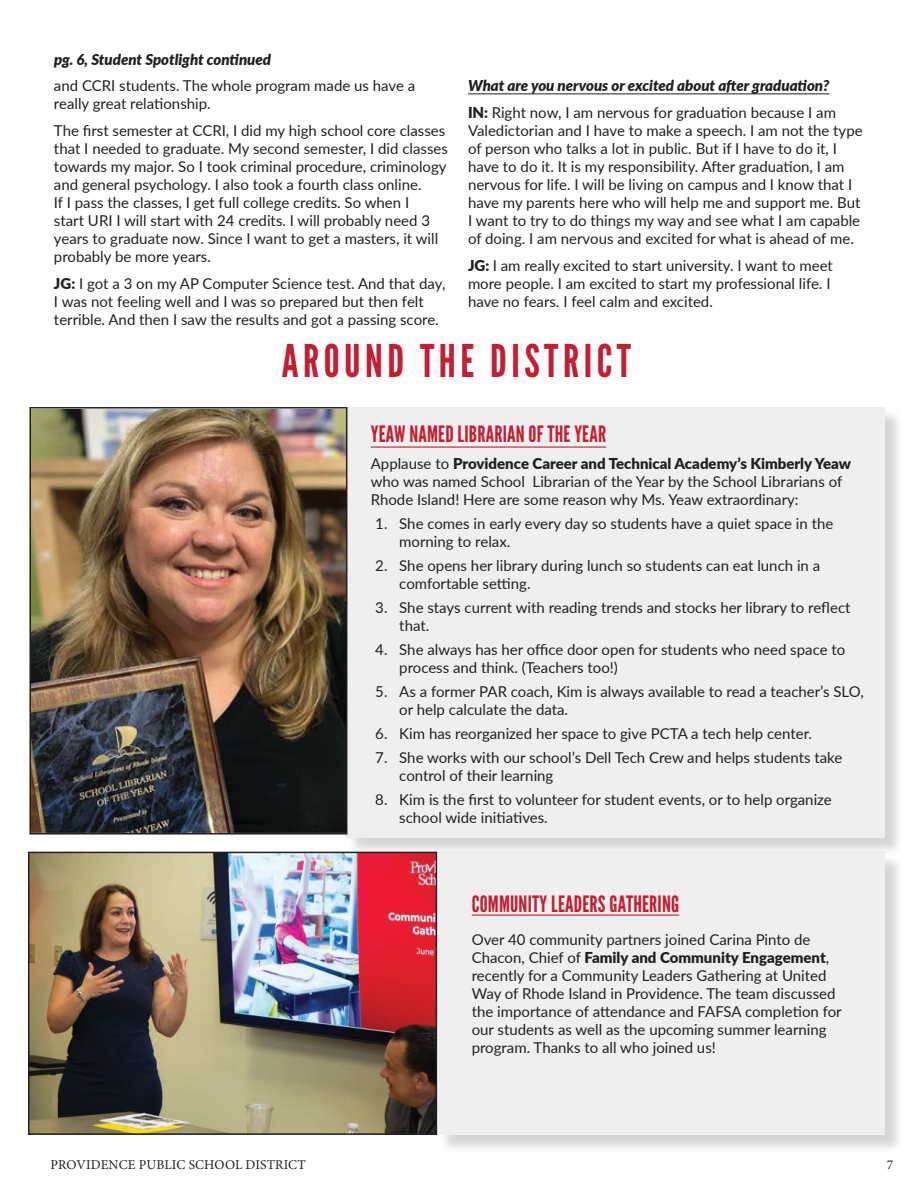
<style>
.page{position:relative;width:918px;height:1188px;background:#fff}
.page>*{position:absolute;margin:0;border:0;box-sizing:border-box;transform-origin:0 0}
.t1{font:45px "League Gothic";letter-spacing:.1em;color:#c31f32}
.t2{font:22.5px "League Gothic";letter-spacing:.01em;color:#c31f32}
.t3{font:15px/18px "Lato";color:#231f20}
.t4{font:italic 900 15px/27px "Lato";color:#231f20}
.t5{font:13.5px "Minion Pro";letter-spacing:.01em;color:#231f20}
.s1{font-weight:900}
.s2{font-style:normal}
.s3{font-weight:400;font-style:normal}
</style>
<div class="page">
<div style="left:348px;top:409px;width:556px;height:447px;background:#231f20;opacity:.35"></div>
<div style="left:346px;top:407px;width:539px;height:431px;background:#efefef"></div>
<img style="left:32px;top:410px;width:312px;height:422px">
<div style="left:29px;top:407px;width:318px;height:428px;border:2px solid #231f20"></div>
<hr style="left:371px;top:446px;width:235px;height:2px;background:#c31f32">
<hr style="left:468px;top:94px;width:362px;height:1px;background:#231f20">
<img style="left:31px;top:855px;width:403px;height:277px">
<div style="left:28px;top:852px;width:409px;height:283px;border:2px solid #231f20"></div>
<div style="left:440px;top:854px;width:464px;height:300px;background:#231f20;opacity:.35"></div>
<div style="left:437px;top:852px;width:448px;height:283px;background:#efefef"></div>
<hr style="left:472px;top:914px;width:207px;height:2px;background:#c31f32">
<p class="t4" style="left:54px;top:45px;width:219px">pg. 6, Student Spotlight continued</p>
<p class="t3" style="left:54px;top:76px;width:363px">and CCRI students. The whole program made us have a really great relationship.</p>
<p class="t3" style="left:54px;top:121px;width:396px">The first semester at CCRI, I did my high school core classes that I needed to graduate. My second semester, I did classes towards my major. So I took criminal procedure, criminology and general psychology. I also took a fourth class online.<br>If I pass the classes, I get full college credits. So when I<br>start URI I will start with 24 credits. I will probably need 3 years to graduate now. Since I want to get a masters, it will probably be more years.</p>
<p class="t3" style="left:54px;top:274px;width:393px"><span class="s1">JG:</span> I got a 3 on my AP Computer Science test. And that day,<br>I was not feeling well and I was so prepared but then felt terrible. And then I saw the results and got a passing score.</p>
<p class="t4" style="left:468px;top:71px;width:370px">What are you nervous or excited about after graduation?<br><span class="s2">IN:</span> <span class="s3">Right now, I am nervous for graduation because I am</span></p>
<p class="t3" style="left:468px;top:121px;width:396px">Valedictorian and I have to make a speech. I am not the type of person who talks a lot in public. But if I have to do it, I have to do it. It is my responsibility. After graduation, I am nervous for life. I will be living on campus and I know that I have my parents here who will help me and support me. But I want to try to do things my way and see what I am capable of doing. I am nervous and excited for what is ahead of me.</p>
<p class="t3" style="left:468px;top:256px;width:366px"><span class="s1">JG:</span> I am really excited to start university. I want to meet more people. I am excited to start my professional life. I have no fears. I feel calm and excited.</p>
<h1 class="t1" style="left:282px;top:334px;width:351px">AROUND THE DISTRICT</h1>
<h2 class="t2" style="left:371px;top:420px;width:237px">YEAW NAMED LIBRARIAN OF THE YEAR</h2>
<p class="t3" style="left:371px;top:453px;width:482px">Applause to <span class="s1">Providence Career and Technical Academy’s Kimberly Yeaw </span>who was named School Librarian of the Year by the School Librarians of<br>Rhode Island! Here are some reason why Ms. Yeaw extraordinary:</p>
<p class="t3" style="left:399px;top:513px;width:436px;text-indent:-24px">1. She comes in early every day so students have a quiet space in the morning to relax.</p>
<p class="t3" style="left:399px;top:555px;width:423px;text-indent:-24px">2. She opens her library during lunch so students can eat lunch in a comfortable setting.</p>
<p class="t3" style="left:399px;top:597px;width:453px;text-indent:-24px">3. She stays current with reading trends and stocks her library to reflect that.</p>
<p class="t3" style="left:399px;top:639px;width:448px;text-indent:-24px">4. She always has her office door open for students who need space to process and think. (Teachers too!)</p>
<p class="t3" style="left:399px;top:681px;width:466px;text-indent:-24px">5. As a former PAR coach, Kim is always available to read a teacher’s SLO, or help calculate the data.</p>
<p class="t3" style="left:375px;top:723px;width:438px">6. Kim has reorganized her space to give PCTA a tech help center.</p>
<p class="t3" style="left:399px;top:747px;width:445px;text-indent:-24px">7. She works with our school’s Dell Tech Crew and helps students take control of their learning</p>
<p class="t3" style="left:399px;top:789px;width:434px;text-indent:-24px">8. Kim is the first to volunteer for student events, or to help organize school wide initiatives.</p>
<h2 class="t2" style="left:472px;top:891px;width:209px">COMMUNITY LEADERS GATHERING</h2>
<p class="t3" style="left:472px;top:930px;width:371px">Over 40 community partners joined Carina Pinto de Chacon, Chief of <span class="s1">Family and Community Engagement</span>, recently for a Community Leaders Gathering at United Way of Rhode Island in Providence. The team discussed the importance of attendance and FAFSA completion for our students as well as the upcoming summer learning program. Thanks to all who joined us!</p>
<p class="t5" style="left:50px;top:1155px;width:257px">PROVIDENCE PUBLIC SCHOOL DISTRICT</p>
<p class="t5" style="left:887px;top:1155px;width:8px">7</p>
</div>
